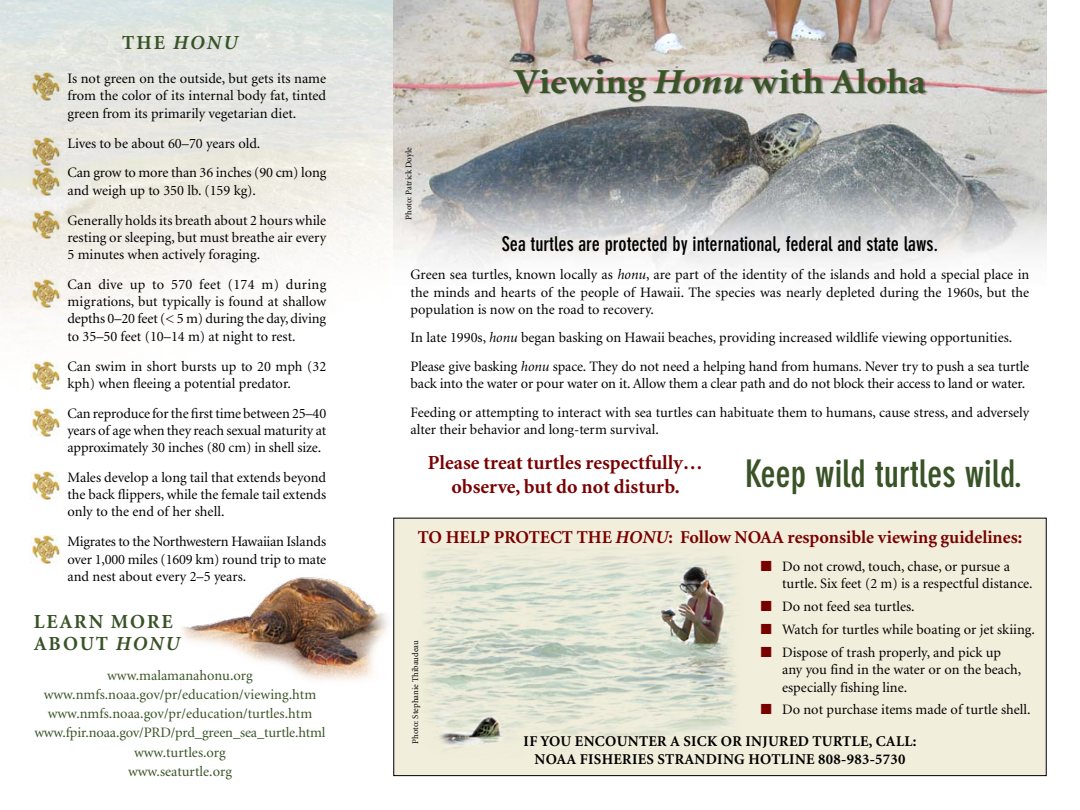
<style>
.page{position:relative;width:1080px;height:810px;background:#fff}
.page>*{position:absolute;margin:0;border:0;box-sizing:border-box;transform-origin:0 0}
.t1{font:700 condensed 37.5px "DIN Neuzeit Grotesk";color:#395327}
.t2{font:700 35px "Minion";color:#395327;scale:1.1 1}
.t3{font:700 condensed 20px "DIN Neuzeit Grotesk";color:#000}
.t4{font:700 20px/24px "Minion";color:#790000;text-align:center}
.t5{font:700 20px "Minion";letter-spacing:.09em;color:#395327}
.t6{font:italic 700 20px "Minion";letter-spacing:.095em;color:#395327}
.t7{font:700 18.12px "Minion";color:#790000}
.t8{font:700 15px/18px "Minion";letter-spacing:.02em;color:#000}
.t9{font:14.38px/17.2px "Minion";color:#000}
.t10{font:14.38px/19.2px "Minion";color:#395327;text-align:center}
.t11{font:8.75px "Minion";color:#000}
.s1{font-style:normal}
.s2{font-style:italic}
.s3{font-family:"Quirks ICG";color:#790000}
</style>
<div class="page">
<img style="left:180px;top:577px;width:208px;height:115px">
<img style="left:394px;top:0;width:652px;height:283px">
<div style="left:394px;top:518px;width:652px;height:258px;background:#f1eedb"></div>
<div style="left:393px;top:518px;width:654px;height:258px;border:1px solid #000"></div>
<img style="left:30px;top:73px;width:31px;height:28px">
<img style="left:30px;top:137px;width:31px;height:28px">
<img style="left:30px;top:168px;width:31px;height:28px">
<img style="left:30px;top:211px;width:31px;height:28px">
<img style="left:30px;top:279px;width:31px;height:28px">
<img style="left:30px;top:361px;width:31px;height:28px">
<img style="left:30px;top:408px;width:31px;height:28px">
<img style="left:30px;top:471px;width:31px;height:29px">
<img style="left:30px;top:535px;width:31px;height:28px">
<div style="left:514px;top:69px;width:414px;height:34px;background:#000;opacity:.35"></div>
<img style="left:423px;top:555px;width:313px;height:172px">
<img style="left:439px;top:549px;width:295px;height:201px">
<h3 class="t6" style="left:122px;top:32px;width:117px"><span class="s1">The</span> HONU</h3>
<p class="t9" style="left:68px;top:71px;width:260px;text-align:justify">Is not green on the outside, but gets its name from the color of its internal body fat, tinted green from its primarily vegetarian diet.</p>
<p class="t9" style="left:68px;top:129px;width:260px;line-height:29.9px">Lives to be about 60–70 years old.<br>Can grow to more than 36 inches (90 cm) long</p>
<p class="t9" style="left:68px;top:176px;width:260px;line-height:29.9px">and weigh up to 350 lb. (159 kg).<br>Generally holds its breath about 2 hours while</p>
<p class="t9" style="left:68px;top:229px;width:260px">resting or sleeping, but must breathe air every<br>5 minutes when actively foraging.</p>
<p class="t9" style="left:68px;top:276px;width:260px;text-align:justify">Can dive up to 570 feet (174 m) during migrations, but typically is found at shallow depths 0–20 feet (&lt; 5 m) during the day, diving to 35–50 feet (10–14 m) at night to rest.</p>
<p class="t9" style="left:68px;top:358px;width:260px">Can swim in short bursts up to 20 mph (32 kph) when fleeing a potential predator.</p>
<p class="t9" style="left:68px;top:405px;width:260px;text-align:justify">Can reproduce for the first time between 25–40 years of age when they reach sexual maturity at approximately 30 inches (80 cm) in shell size.</p>
<p class="t9" style="left:68px;top:469px;width:260px;text-align:justify">Males develop a long tail that extends beyond the back flippers, while the female tail extends only to the end of her shell.</p>
<p class="t9" style="left:68px;top:534px;width:260px;text-align:justify">Migrates to the Northwestern Hawaiian Islands over 1,000 miles (1609 km) round trip to mate and nest about every 2–5 years.</p>
<h3 class="t5" style="left:34px;top:611px;width:27px">Lear</h3>
<h3 class="t5" style="left:89px;top:611px;width:57px">n More</h3>
<h3 class="t5" style="left:34px;top:634px;width:45px">About</h3>
<h3 class="t6" style="left:116px;top:634px;width:65px">HONU</h3>
<p class="t10" style="left:34px;top:666px;width:293px">www.malamanahonu.org www.nmfs.noaa.gov/pr/education/viewing.htm www.nmfs.noaa.gov/pr/education/turtles.htm www.fpir.noaa.gov/PRD/prd_green_sea_turtle.html www.turtles.org<br>www.seaturtle.org</p>
<p class="t11" style="left:404px;top:220px;width:74px;rotate:-90deg">Photo: Patrick Doyle</p>
<h2 class="t2" style="left:514px;top:64px;width:376px">Viewing <span class="s2">HONU</span> with Aloha</h2>
<h3 class="t3" style="left:502px;top:232px;width:438px">Sea turtles are protected by international, federal and state laws.</h3>
<p class="t9" style="left:411px;top:267px;width:620px;text-align:justify">Green sea turtles, known locally as <span class="s2">honu</span>, are part of the identity of the islands and hold a special place in the minds and hearts of the people of Hawaii. The species was nearly depleted during the 1960s, but the population is now on the road to recovery.</p>
<p class="t9" style="left:411px;top:324px;width:620px;line-height:28.5px">In late 1990s, <span class="s2">honu</span> began basking on Hawaii beaches, providing increased wildlife viewing opportunities.<br>Please give basking <span class="s2">honu</span> space. They do not need a helping hand from humans. Never try to push a sea turtle</p>
<p class="t9" style="left:411px;top:370px;width:620px;line-height:28.5px">back into the water or pour water on it. Allow them a clear path and do not block their access to land or water.<br>Feeding or attempting to interact with sea turtles can habituate them to humans, cause stress, and adversely</p>
<p class="t9" style="left:411px;top:421px;width:250px">alter their behavior and long-term survival.</p>
<h3 class="t4" style="left:428px;top:451px;width:277px">Please treat turtles respectfully… observe, but do not disturb.</h3>
<p class="t7" style="left:418px;top:528px;width:226px">TO HELP PROTECT THE <span class="s2">HONU</span></p>
<p class="t7" style="left:669px;top:528px;width:355px">: Follow NOAA responsible viewing guidelines:</p>
<p class="t9" style="left:782px;top:559px;width:252px;text-indent:-22px"><span class="s3">d</span> Do not crowd, touch, chase, or pursue a turtle. Six feet (2 m) is a respectful distance.</p>
<p class="t9" style="left:760px;top:596px;width:277px;line-height:22.9px"><span class="s3">d</span> Do not feed sea turtles.<br><span class="s3">d</span> Watch for turtles while boating or jet skiing. <span class="s3">d</span> Dispose of trash properly, and pick up</p>
<p class="t9" style="left:782px;top:662px;width:241px">any you find in the water or on the beach, especially fishing line.</p>
<p class="t9" style="left:760px;top:702px;width:273px"><span class="s3">d</span> Do not purchase items made of turtle shell.</p>
<p class="t8" style="left:535px;top:733px;width:384px;text-indent:-11px">IF YOU ENCOUNTER A SICK OR INJURED TURTLE, CALL:<br>NOAA FISHERIES Stra</p>
<h1 class="t1" style="left:745px;top:452px;width:279px">Keep wild turtles wild.</h1>
<p class="t11" style="left:411px;top:744px;width:105px;rotate:-90deg">Photo: Stephanie Thibaudeau</p>
<p class="t8" style="left:695px;top:751px;width:76px">nding Hotli</p>
<p class="t8" style="left:795px;top:751px;width:112px">ne 808-983-5730</p>
</div>
